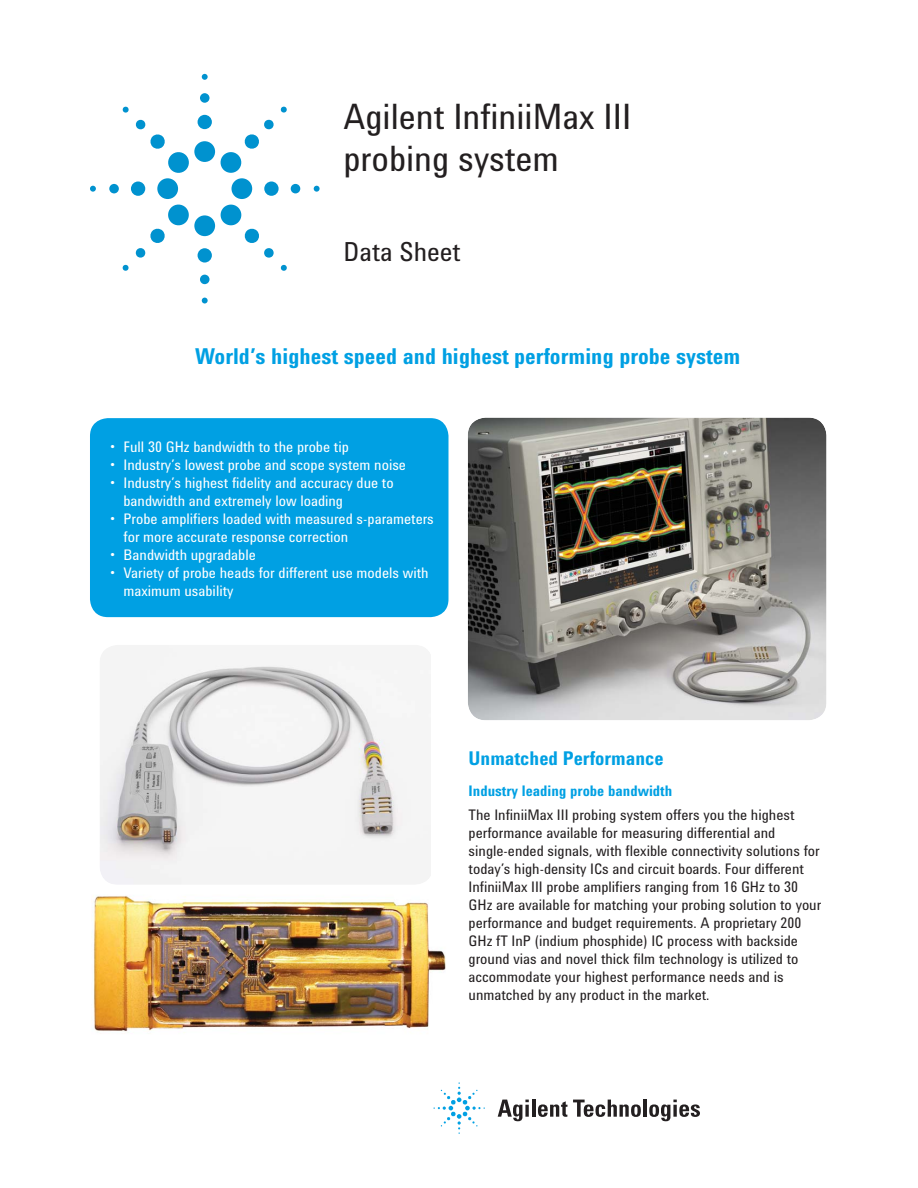
<style>
.page{position:relative;width:918px;height:1188px;background:#fff}
.page>*{position:absolute;margin:0;border:0;box-sizing:border-box;transform-origin:0 0}
.t1{font:36px/42px "Agilent Condensed CFF";color:#231f20}
.t2{font:27px "Agilent Condensed CFF";color:#231f20}
.t3{font:700 22.5px "Agilent Condensed CFF";color:#00a0e3}
.t4{font:700 19.5px "Agilent Condensed CFF";color:#00a0e3}
.t5{font:15px/18px "Agilent Condensed CFF";color:#231f20}
.t6{font:15px/18px "Agilent Condensed CFF";color:#fff}
.t7{font:700 15px "Agilent Condensed CFF";color:#00a0e3}
</style>
<div class="page">
<div style="left:90px;top:418px;width:358px;height:199px;background:#00a0e3;border-radius:18px"></div>
<div style="left:194px;top:141px;width:21px;height:21px;background:#0092cf;border-radius:50%"></div>
<div style="left:198px;top:115px;width:14px;height:14px;background:#0092cf;border-radius:50%"></div>
<div style="left:200px;top:93px;width:10px;height:10px;background:#0092cf;border-radius:50%"></div>
<svg style="left:202px;top:74px;width:6px;height:6px"></svg>
<div style="left:231px;top:178px;width:21px;height:21px;background:#0092cf;border-radius:50%"></div>
<div style="left:264px;top:182px;width:15px;height:14px;background:#0092cf;border-radius:50%"></div>
<div style="left:291px;top:184px;width:9px;height:9px;background:#0092cf;border-radius:50%"></div>
<svg style="left:314px;top:186px;width:6px;height:6px"></svg>
<div style="left:194px;top:215px;width:21px;height:21px;background:#0092cf;border-radius:50%"></div>
<div style="left:198px;top:248px;width:14px;height:15px;background:#0092cf;border-radius:50%"></div>
<div style="left:200px;top:275px;width:10px;height:9px;background:#0092cf;border-radius:50%"></div>
<svg style="left:202px;top:298px;width:6px;height:6px"></svg>
<div style="left:157px;top:178px;width:21px;height:21px;background:#0092cf;border-radius:50%"></div>
<div style="left:131px;top:182px;width:14px;height:14px;background:#0092cf;border-radius:50%"></div>
<div style="left:109px;top:184px;width:10px;height:9px;background:#0092cf;border-radius:50%"></div>
<svg style="left:90px;top:186px;width:6px;height:6px"></svg>
<svg style="left:220px;top:119px;width:54px;height:54px"></svg>
<svg style="left:281px;top:106px;width:6px;height:7px"></svg>
<svg style="left:220px;top:204px;width:54px;height:54px"></svg>
<svg style="left:281px;top:265px;width:6px;height:6px"></svg>
<svg style="left:135px;top:204px;width:54px;height:54px"></svg>
<svg style="left:122px;top:265px;width:7px;height:6px"></svg>
<svg style="left:135px;top:119px;width:54px;height:54px"></svg>
<svg style="left:122px;top:106px;width:7px;height:7px"></svg>
<svg style="left:498px;top:1100px;width:31px;height:21px"></svg>
<svg style="left:525px;top:1105px;width:4px;height:12px"></svg>
<hr style="left:532px;top:1100px;width:3px;height:17px;background:#231f20">
<svg style="left:538px;top:1101px;width:29px;height:16px"></svg>
<svg style="left:573px;top:1100px;width:68px;height:17px"></svg>
<hr style="left:643px;top:1100px;width:4px;height:17px;background:#231f20">
<svg style="left:649px;top:1100px;width:51px;height:21px"></svg>
<svg style="left:434px;top:1082px;width:51px;height:52px"></svg>
<img style="left:468px;top:418px;width:358px;height:302px;border-radius:18px">
<img style="left:100px;top:645px;width:330px;height:239px">
<img style="left:93px;top:895px;width:353px;height:138px">
<h1 class="t1" style="left:344px;top:100px;width:289px">Agilent InfiniiMax III probing system</h1>
<h2 class="t2" style="left:344px;top:242px;width:119px">Data Sheet</h2>
<h3 class="t3" style="left:195px;top:348px;width:547px">World’s highest speed and highest performing probe system</h3>
<p class="t6" style="left:110px;top:439px;width:240px">• Full 30 GHz bandwidth to the probe tip</p>
<p class="t6" style="left:110px;top:457px;width:298px">• Industry’s lowest probe and scope system noise</p>
<p class="t6" style="left:124px;top:475px;width:272px;text-indent:-14px">• Industry’s highest fidelity and accuracy due to bandwidth and extremely low loading</p>
<p class="t6" style="left:124px;top:511px;width:312px;text-indent:-14px">• Probe amplifiers loaded with measured s-parameters for more accurate response correction</p>
<p class="t6" style="left:110px;top:547px;width:147px">• Bandwidth upgradable</p>
<p class="t6" style="left:124px;top:565px;width:307px;text-indent:-14px">• Variety of probe heads for different use models with maximum usability</p>
<h3 class="t4" style="left:469px;top:751px;width:196px">Unmatched Performance</h3>
<p class="t7" style="left:469px;top:785px;width:205px">Industry leading probe bandwidth</p>
<p class="t5" style="left:469px;top:807px;width:354px">The InfiniiMax III probing system offers you the highest performance available for measuring differential and single-ended signals, with flexible connectivity solutions for today’s high-density ICs and circuit boards. Four different InfiniiMax III probe amplifiers ranging from 16 GHz to 30<br>GHz are available for matching your probing solution to your performance and budget requirements. A proprietary 200<br>GHz fT InP (indium phosphide) IC process with backside ground vias and novel thick film technology is utilized to accommodate your highest performance needs and is unmatched by any product in the market.</p>
</div>
